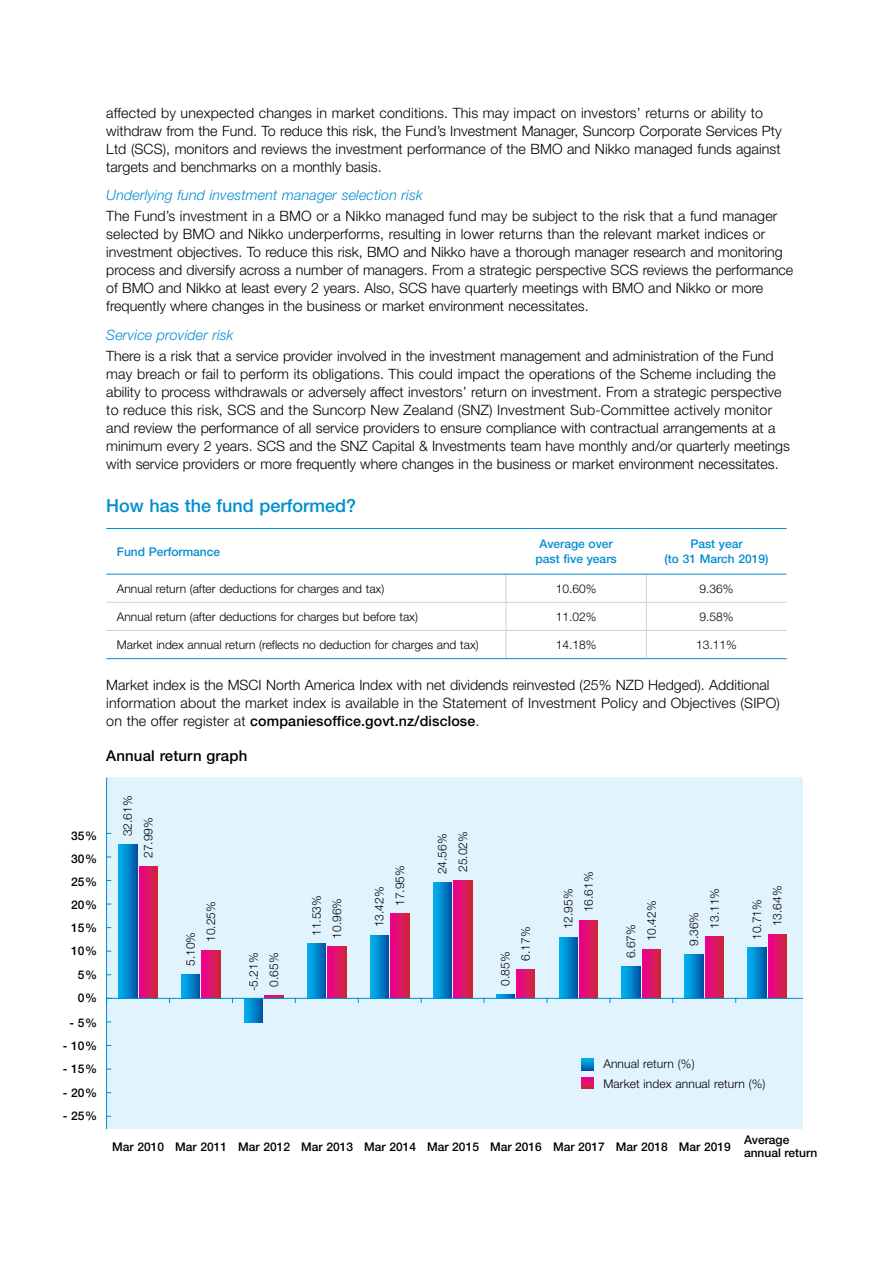
<style>
.page{position:relative;width:893px;height:1263px;background:#fff}
.page>*{position:absolute;margin:0;border:0;box-sizing:border-box;transform-origin:0 0}
.t1{font:500 18px "Helvetica Neue";color:#008dd0}
.t2{font:500 15px "Helvetica Neue";letter-spacing:.01em;color:#000}
.t3{font:300 14.25px/18px "Helvetica Neue";color:#000}
.t4{font:italic 300 14.25px "Helvetica Neue";letter-spacing:.01em;color:#008dd0}
.t5{font:300 12px/20.4px "Helvetica Neue";color:#000}
.t6{font:500 12px/13.5px "Helvetica Neue";color:#000}
.t7{font:500 12px/15px "Helvetica Neue";color:#008dd0;text-align:center}
.s1{font-weight:500}
</style>
<div class="page">
<div style="left:107px;top:778px;width:696px;height:351px;background:#e1f4fd"></div>
<svg style="left:581px;top:1058px;width:12px;height:12px"></svg>
<svg style="left:581px;top:1077px;width:12px;height:12px"></svg>
<hr style="left:106px;top:778px;width:1px;height:351px;background:#008dd0">
<hr style="left:106px;top:602px;width:400px;height:1px;background:#cdcfd0">
<hr style="left:506px;top:602px;width:140px;height:1px;background:#cdcfd0">
<hr style="left:646px;top:602px;width:141px;height:1px;background:#cdcfd0">
<hr style="left:106px;top:630px;width:400px;height:1px;background:#cdcfd0">
<hr style="left:506px;top:630px;width:140px;height:1px;background:#cdcfd0">
<svg style="left:506px;top:575px;width:1px;height:83px"></svg>
<hr style="left:646px;top:630px;width:141px;height:1px;background:#cdcfd0">
<svg style="left:646px;top:575px;width:1px;height:83px"></svg>
<hr style="left:106px;top:528px;width:400px;height:1px;background:#008dd0">
<hr style="left:506px;top:528px;width:140px;height:1px;background:#008dd0">
<hr style="left:646px;top:528px;width:141px;height:1px;background:#008dd0">
<hr style="left:106px;top:574px;width:400px;height:1px;background:#008dd0">
<hr style="left:506px;top:574px;width:140px;height:1px;background:#008dd0">
<hr style="left:646px;top:574px;width:141px;height:1px;background:#008dd0">
<hr style="left:106px;top:658px;width:400px;height:1px;background:#008dd0">
<hr style="left:506px;top:658px;width:140px;height:1px;background:#008dd0">
<hr style="left:646px;top:658px;width:141px;height:1px;background:#008dd0">
<svg style="left:139px;top:866px;width:18px;height:132px;background:#dd1267"></svg>
<svg style="left:202px;top:950px;width:18px;height:48px"></svg>
<svg style="left:265px;top:995px;width:18px;height:3px"></svg>
<svg style="left:328px;top:947px;width:18px;height:51px"></svg>
<svg style="left:391px;top:914px;width:18px;height:84px;background:#dd1366"></svg>
<svg style="left:454px;top:880px;width:18px;height:118px;background:#dd1365"></svg>
<svg style="left:517px;top:969px;width:18px;height:29px"></svg>
<svg style="left:579px;top:920px;width:19px;height:78px"></svg>
<svg style="left:642px;top:949px;width:19px;height:49px"></svg>
<svg style="left:705px;top:936px;width:19px;height:62px"></svg>
<svg style="left:768px;top:934px;width:19px;height:64px"></svg>
<svg style="left:119px;top:844px;width:18px;height:154px;background:#0085cc"></svg>
<svg style="left:182px;top:974px;width:18px;height:24px"></svg>
<svg style="left:244px;top:999px;width:19px;height:24px"></svg>
<svg style="left:307px;top:944px;width:19px;height:54px"></svg>
<svg style="left:370px;top:935px;width:19px;height:63px"></svg>
<svg style="left:433px;top:882px;width:19px;height:116px;background:#0085cc"></svg>
<svg style="left:496px;top:994px;width:18px;height:4px"></svg>
<svg style="left:559px;top:937px;width:18px;height:61px"></svg>
<svg style="left:622px;top:967px;width:18px;height:31px"></svg>
<svg style="left:685px;top:954px;width:18px;height:44px"></svg>
<svg style="left:748px;top:948px;width:18px;height:50px"></svg>
<hr style="left:107px;top:998px;width:696px;height:1px;background:#008dd0">
<p class="t6" style="left:71px;top:828px;width:27px">35%</p>
<p class="t6" style="left:71px;top:851px;width:27px">30%</p>
<p class="t6" style="left:71px;top:875px;width:27px">25%</p>
<p class="t6" style="left:71px;top:898px;width:27px">20%</p>
<p class="t6" style="left:71px;top:921px;width:27px">15%</p>
<p class="t6" style="left:71px;top:944px;width:27px">10%</p>
<p class="t6" style="left:78px;top:967px;width:21px">5%</p>
<p class="t6" style="left:78px;top:990px;width:21px">0%</p>
<p class="t6" style="left:70px;top:1016px;width:29px">- 5%</p>
<p class="t6" style="left:63px;top:1039px;width:36px">- 10%</p>
<p class="t6" style="left:63px;top:1062px;width:36px">- 15%</p>
<p class="t6" style="left:63px;top:1085px;width:36px">- 20%</p>
<p class="t6" style="left:63px;top:1109px;width:36px">- 25%</p>
<p class="t3" style="left:106px;top:103px;width:677px">affected by unexpected changes in market conditions. This may impact on investors’ returns or ability to withdraw from the Fund. To reduce this risk, the Fund’s Investment Manager, Suncorp Corporate Services Pty Ltd (SCS), monitors and reviews the investment performance of the BMO and Nikko managed funds against targets and benchmarks on a monthly basis.</p>
<p class="t4" style="left:106px;top:187px;width:318px">Underlying fund investment manager selection risk</p>
<p class="t3" style="left:106px;top:207px;width:689px">The Fund’s investment in a BMO or a Nikko managed fund may be subject to the risk that a fund manager selected by BMO and Nikko underperforms, resulting in lower returns than the relevant market indices or investment objectives. To reduce this risk, BMO and Nikko have a thorough manager research and monitoring process and diversify across a number of managers. From a strategic perspective SCS reviews the performance of BMO and Nikko at least every 2 years. Also, SCS have quarterly meetings with BMO and Nikko or more frequently where changes in the business or market environment necessitates.</p>
<p class="t4" style="left:106px;top:326px;width:129px">Service provider risk</p>
<p class="t3" style="left:106px;top:347px;width:685px">There is a risk that a service provider involved in the investment management and administration of the Fund may breach or fail to perform its obligations. This could impact the operations of the Scheme including the ability to process withdrawals or adversely affect investors’ return on investment. From a strategic perspective to reduce this risk, SCS and the Suncorp New Zealand (SNZ) Investment Sub-Committee actively monitor and review the performance of all service providers to ensure compliance with contractual arrangements at a minimum every 2 years. SCS and the SNZ Capital &amp; Investments team have monthly and/or quarterly meetings with service providers or more frequently where changes in the business or market environment necessitates.</p>
<p class="t1" style="left:106px;top:494px;width:251px">How has the fund performed?</p>
<p class="t7" style="left:117px;top:544px;width:105px">Fund Performance</p>
<p class="t7" style="left:536px;top:537px;width:83px">Average over past five years</p>
<p class="t7" style="left:665px;top:537px;width:105px">Past year<br>(to 31 March 2019)</p>
<p class="t5" style="left:117px;top:578px;width:269px">Annual return (after deductions for charges and tax)</p>
<p class="t5" style="left:556px;top:578px;width:42px">10.60%</p>
<p class="t5" style="left:699px;top:578px;width:36px">9.36%</p>
<p class="t5" style="left:117px;top:606px;width:302px">Annual return (after deductions for charges but before tax)</p>
<p class="t5" style="left:556px;top:606px;width:42px">11.02%</p>
<p class="t5" style="left:699px;top:606px;width:36px">9.58%</p>
<p class="t5" style="left:117px;top:634px;width:363px">Market index annual return (reflects no deduction for charges and tax)</p>
<p class="t5" style="left:556px;top:634px;width:42px">14.18%</p>
<p class="t5" style="left:696px;top:634px;width:42px">13.11%</p>
<p class="t3" style="left:106px;top:676px;width:675px">Market index is the MSCI North America Index with net dividends reinvested (25% NZD Hedged). Additional information about the market index is available in the Statement of Investment Policy and Objectives (SIPO) on the offer register at <span class="s1">companiesoffice.govt.nz/disclose</span>.</p>
<p class="t2" style="left:106px;top:747px;width:143px">Annual return graph</p>
<p class="t5" style="left:117px;top:858px;width:64px;text-indent:22px;rotate:-90deg">32.61%<br>27.99%</p>
<p class="t5" style="left:432px;top:874px;width:44px;rotate:-90deg">24.56%<br>25.02%</p>
<p class="t5" style="left:369px;top:906px;width:42px;text-indent:-21px;rotate:-90deg">13.42%<br>17.95%</p>
<p class="t5" style="left:558px;top:912px;width:42px;text-indent:-17px;rotate:-90deg">12.95%<br>16.61%</p>
<p class="t5" style="left:746px;top:926px;width:42px;text-indent:-14px;rotate:-90deg">10.71%<br>13.64%</p>
<p class="t5" style="left:683px;top:929px;width:42px;text-indent:-17px;rotate:-90deg">9.36%<br>13.11%</p>
<p class="t5" style="left:306px;top:939px;width:45px;rotate:-90deg">11.53%<br>10.96%</p>
<p class="t5" style="left:621px;top:941px;width:42px;text-indent:-17px;rotate:-90deg">6.67%<br>10.42%</p>
<p class="t5" style="left:180px;top:942px;width:42px;text-indent:-24px;rotate:-90deg">5.10%<br>10.25%</p>
<p class="t5" style="left:515px;top:961px;width:36px;rotate:-90deg">6.17%</p>
<p class="t5" style="left:243px;top:991px;width:40px;rotate:-90deg">-5.21%</p>
<p class="t5" style="left:495px;top:986px;width:36px;rotate:-90deg">0.85%</p>
<p class="t5" style="left:263px;top:987px;width:36px;rotate:-90deg">0.65%</p>
<p class="t5" style="left:603px;top:1054px;width:164px;line-height:19.5px">Annual return (%)<br>Market index annual return (%)</p>
<p class="t6" style="left:112px;top:1139px;width:620px">Mar 2010 Mar 2011 Mar 2012 Mar 2013 Mar 2014 Mar 2015 Mar 2016 Mar 2017 Mar 2018 Mar 2019</p>
<p class="t6" style="left:744px;top:1133px;width:75px">Average annual return</p>
</div>
